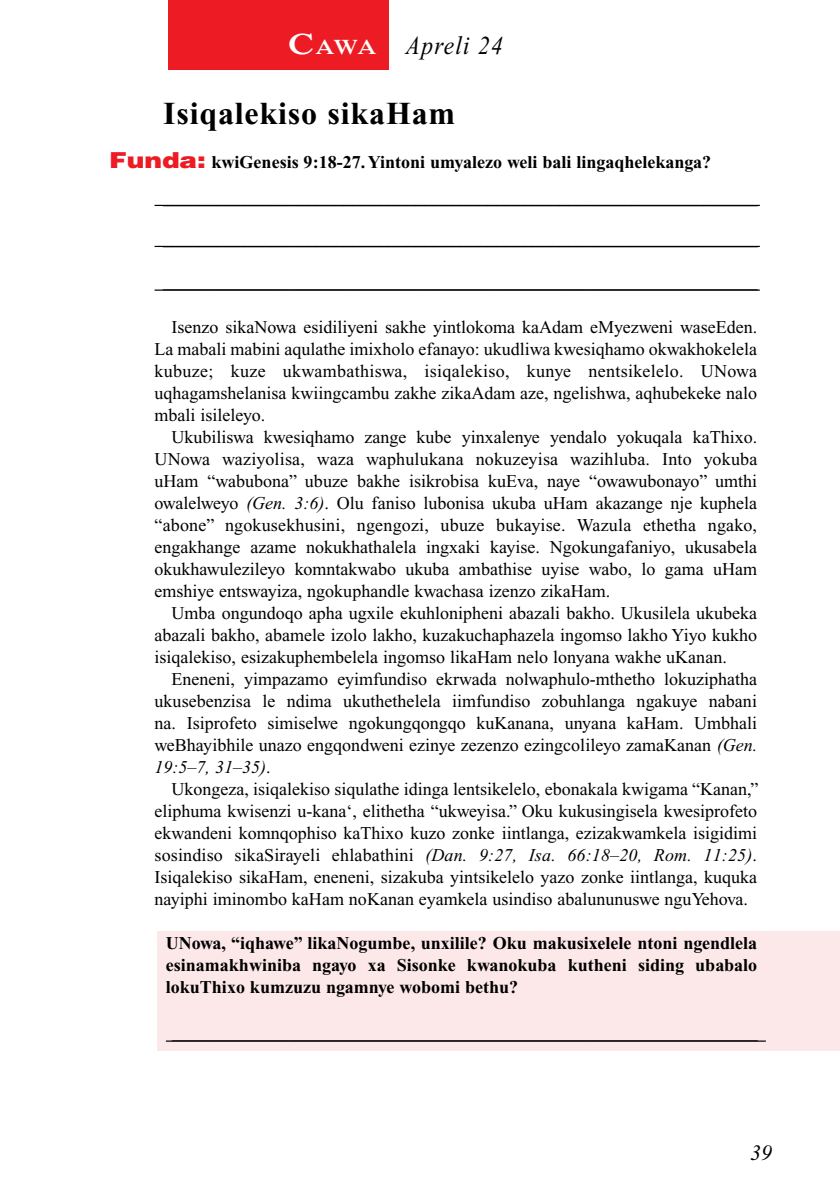
<style>
.page{position:relative;width:840px;height:1191px;background:#fff}
.page>*{position:absolute;margin:0;border:0;box-sizing:border-box;transform-origin:0 0}
.t1{font:700 32px "Times New Roman PS Std";letter-spacing:.025em;color:#000}
.t2{font:italic 26px "Times New Roman PS Std";letter-spacing:.05em;color:#000;scale:.9 1}
.t3{font:italic 22px "Times New Roman PS Std";color:#000}
.t4{font:600 21px "Times NRMT Std";color:#fff;scale:1.1 1}
.t5{font:18px/22px "Times New Roman PS Std";color:#000;text-align:justify}
.t6{font:700 18px/22px "Times New Roman PS Std";color:#000;text-align:justify}
.s1{font-size:30px}
.s2{font-family:"Helvetica LT Std";font-weight:900;font-size:22px;color:#ed1c24}
.s3{font-style:italic}
</style>
<div class="page">
<div style="left:168px;top:0;width:220px;height:69px;background:#ed1c24"></div>
<div style="left:157px;top:931px;width:682px;height:119px;background:#fde8e9"></div>
<hr style="left:154px;top:205px;width:605px;height:1px;background:#000">
<hr style="left:154px;top:246px;width:605px;height:1px;background:#000">
<hr style="left:154px;top:289px;width:605px;height:2px;background:#000">
<hr style="left:166px;top:1040px;width:599px;height:1px;background:#000">
<p class="t4" style="left:288px;top:35px;width:82px"><span class="s1">C</span>AWA</p>
<h2 class="t2" style="left:406px;top:32px;width:109px">Apreli 24</h2>
<h1 class="t1" style="left:163px;top:95px;width:293px">Isiqalekiso sikaHam</h1>
<p class="t6" style="left:109px;top:151px;width:603px"><span class="s2">Funda:</span> kwiGenesis 9:18-27. Yintoni umyalezo weli bali lingaqhelekanga?</p>
<p class="t5" style="left:163px;top:271px;width:596px">__________________________________________________________________</p>
<p class="t5" style="left:154px;top:316px;width:604px;text-indent:17px">Isenzo sikaNowa esidiliyeni sakhe yintlokoma kaAdam eMyezweni waseEden.<br>La mabali mabini aqulathe imixholo efanayo: ukudliwa kwesiqhamo okwakhokelela kubuze; kuze ukwambathiswa, isiqalekiso, kunye nentsikelelo. UNowa uqhagamshelanisa kwiingcambu zakhe zikaAdam aze, ngelishwa, aqhubekeke nalo mbali isileleyo.</p>
<p class="t5" style="left:154px;top:426px;width:604px;text-indent:17px">Ukubiliswa kwesiqhamo zange kube yinxalenye yendalo yokuqala kaThixo.<br>UNowa waziyolisa, waza waphulukana nokuzeyisa wazihluba. Into yokuba uHam “wabubona” ubuze bakhe isikrobisa kuEva, naye “owawubonayo” umthi owalelweyo <span class="s3">(Gen. 3:6)</span>. Olu faniso lubonisa ukuba uHam akazange nje kuphela “abone” ngokusekhusini, ngengozi, ubuze bukayise. Wazula ethetha ngako, engakhange azame nokukhathalela ingxaki kayise. Ngokungafaniyo, ukusabela okukhawulezileyo komntakwabo ukuba ambathise uyise wabo, lo gama uHam emshiye entswayiza, ngokuphandle kwachasa izenzo zikaHam.</p>
<p class="t5" style="left:154px;top:602px;width:603px;text-indent:17px">Umba ongundoqo apha ugxile ekuhlonipheni abazali bakho. Ukusilela ukubeka abazali bakho, abamele izolo lakho, kuzakuchaphazela ingomso lakho Yiyo kukho isiqalekiso, esizakuphembelela ingomso likaHam nelo lonyana wakhe uKanan.</p>
<p class="t5" style="left:154px;top:668px;width:603px;text-indent:17px">Eneneni, yimpazamo eyimfundiso ekrwada nolwaphulo-mthetho lokuziphatha ukusebenzisa le ndima ukuthethelela iimfundiso zobuhlanga ngakuye nabani na. Isiprofeto simiselwe ngokungqongqo kuKanana, unyana kaHam. Umbhali weBhayibhile unazo engqondweni ezinye zezenzo ezingcolileyo zamaKanan <span class="s3">(Gen.<br>19:5–7, 31–35)</span>.</p>
<p class="t5" style="left:154px;top:778px;width:605px;text-indent:17px">Ukongeza, isiqalekiso siqulathe idinga lentsikelelo, ebonakala kwigama “Kanan,” eliphuma kwisenzi u-kana‘, elithetha “ukweyisa.” Oku kukusingisela kwesiprofeto ekwandeni komnqophiso kaThixo kuzo zonke iintlanga, ezizakwamkela isigidimi sosindiso sikaSirayeli ehlabathini <span class="s3">(Dan. 9:27, Isa. 66:18–20, Rom. 11:25)</span>.<br>Isiqalekiso sikaHam, eneneni, sizakuba yintsikelelo yazo zonke iintlanga, kuquka nayiphi iminombo kaHam noKanan eyamkela usindiso abalununuswe nguYehova.</p>
<p class="t6" style="left:166px;top:932px;width:592px">UNowa, “iqhawe” likaNogumbe, unxilile? Oku makusixelele ntoni ngendlela esinamakhwiniba ngayo xa Sisonke kwanokuba kutheni siding ubabalo lokuThixo kumzuzu ngamnye wobomi bethu?</p>
<p class="t5" style="left:172px;top:1022px;width:587px">_________________________________________________________________</p>
<p class="t3" style="left:749px;top:1140px;width:23px">39</p>
</div>
